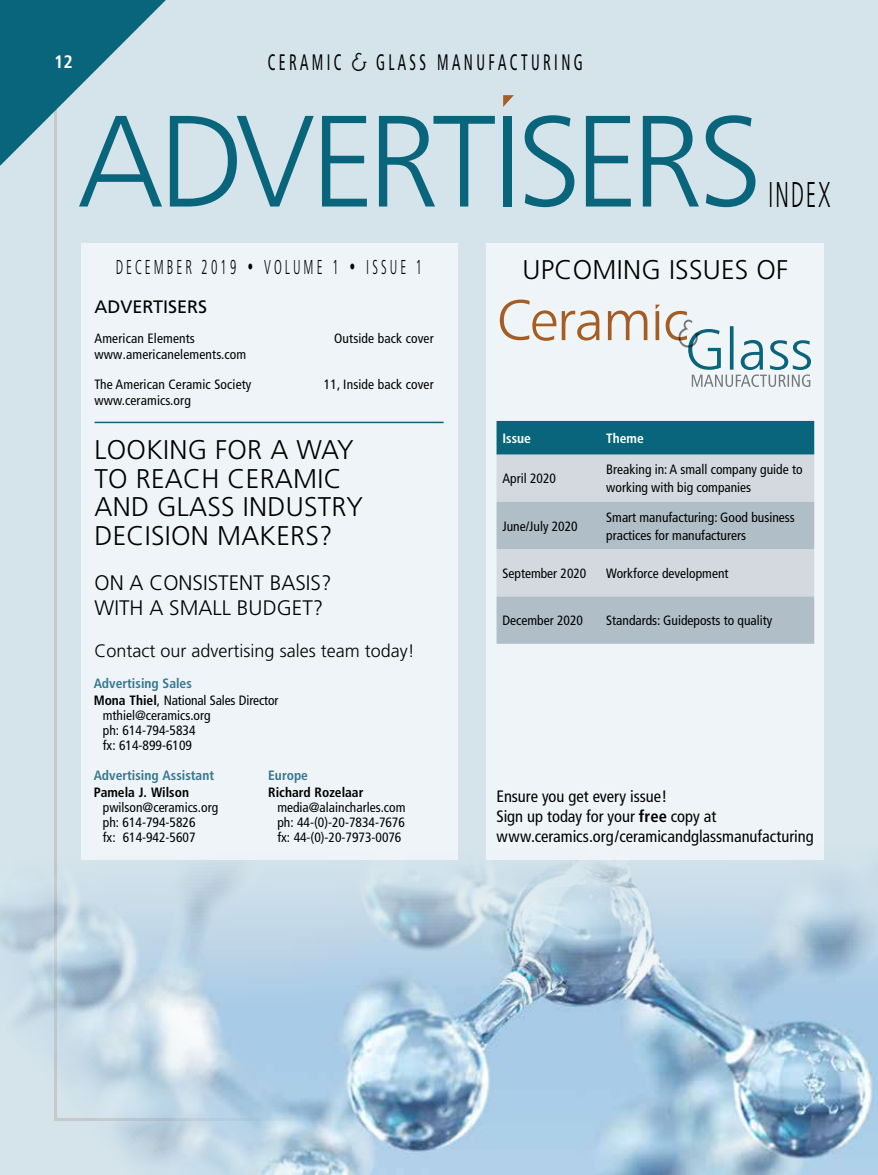
<style>
.page{position:relative;width:878px;height:1175px;background:#fff}
.page>*{position:absolute;margin:0;border:0;box-sizing:border-box;transform-origin:0 0}
.t1{font:130.5px "Humanist 777 BT Light B";letter-spacing:-.045em;color:#09657b}
.t2{font:36px "Humanist 777 BT Light Condensed B";letter-spacing:.07em;color:#000;scale:.67 1}
.t3{font:300 27px/28.5px "Frutiger";letter-spacing:.01em;color:#000}
.t4{font:22.5px "Humanist 777 BT Roman Condensed B";letter-spacing:.23em;color:#000;scale:.67 1}
.t5{font:300 21px/25.2px "Frutiger";color:#000}
.t6{font:20.25px "Humanist 777 BT Light Condensed B";letter-spacing:.23em;color:#000;scale:.67 1}
.t7{font:300 18px "Frutiger";color:#000}
.t8{font:18px "Frutiger";color:#000}
.t9{font:700 condensed 18px "Frutiger";color:#fff}
.t10{font:condensed 16.5px/19.8px "Frutiger";color:#000}
.t11{font:condensed 13.5px/15px "Frutiger";color:#000}
.t12{font:700 condensed 13.5px "Frutiger";color:#000}
.t13{font:700 condensed 13.5px "Frutiger";color:#357790}
.t14{font:700 condensed 13.5px "Frutiger";color:#fff}
.s1{font-family:"OPTI Design";font-weight:500;font-size:24px}
.s2{font-weight:700;color:#357790}
.s3{font-weight:700}
</style>
<div class="page">
<div style="left:0;top:0;width:878px;height:1174px;background:#d5e4eb"></div>
<svg style="left:0;top:0;width:166px;height:179px"></svg>
<img style="left:0;top:821px;width:877px;height:353px">
<div style="left:81px;top:243px;width:376px;height:616px;background:#eef4f7"></div>
<div style="left:487px;top:243px;width:337px;height:616px;background:#eef4f7"></div>
<svg style="left:503px;top:95px;width:11px;height:12px"></svg>
<div style="left:496px;top:421px;width:318px;height:33px;background:#09657b"></div>
<div style="left:496px;top:454px;width:318px;height:48px;background:#d3d9df"></div>
<svg style="left:496px;top:502px;width:318px;height:142px;background:#bbc7cf"></svg>
<div style="left:486px;top:286px;width:338px;height:114px;background:#eef4f7"></div>
<svg style="left:500px;top:299px;width:311px;height:88px"></svg>
<hr style="left:94px;top:422px;width:349px;height:1px;background:#09657b">
<h3 class="t9" style="left:54px;top:51px;width:20px">12</h3>
<h3 class="t4" style="left:268px;top:48px;width:472px">CERAMIC <span class="s1">&amp;</span> GLASS MANUFACTURING</h3>
<h1 class="t1" style="left:77px;top:81px;width:686px">ADVERTISERS</h1>
<h2 class="t2" style="left:768px;top:172px;width:95px">INDEX</h2>
<h3 class="t6" style="left:116px;top:255px;width:459px">DECEMBER 2019 • VOLUME 1 • ISSUE 1</h3>
<h3 class="t8" style="left:94px;top:296px;width:114px">ADVERTISERS</h3>
<p class="t11" style="left:94px;top:331px;width:102px">American Elements</p>
<p class="t11" style="left:334px;top:331px;width:101px">Outside back cover</p>
<p class="t11" style="left:94px;top:340px;width:158px;line-height:29.7px">www.americanelements.com<br>The American Ceramic Society</p>
<p class="t11" style="left:324px;top:377px;width:111px">11, Inside back cover</p>
<p class="t11" style="left:95px;top:393px;width:98px">www.ceramics.org</p>
<h3 class="t3" style="left:94px;top:436px;width:270px">LOOKING FOR A WAY<br>TO REACH CERAMIC<br>AND GLASS INDUSTRY<br>DECISION MAKERS?</h3>
<h3 class="t5" style="left:94px;top:570px;width:238px">ON A CONSISTENT BASIS?<br>WITH A SMALL BUDGET?</h3>
<h3 class="t7" style="left:94px;top:641px;width:322px">Contact our advertising sales team today!</h3>
<p class="t11" style="left:94px;top:674px;width:186px;line-height:17px"><span class="s2">Advertising Sales<br></span><span class="s3">Mona Thiel</span>, National Sales Director</p>
<p class="t11" style="left:103px;top:707px;width:109px">mthiel@ceramics.org ph: 614-794-5834 fx: 614-899-6109</p>
<p class="t13" style="left:94px;top:767px;width:122px">Advertising Assistant</p>
<p class="t12" style="left:94px;top:784px;width:97px">Pamela J. Wilson</p>
<p class="t11" style="left:103px;top:799px;width:117px">pwilson@ceramics.org ph: 614-794-5826<br>fx: 614-942-5607</p>
<p class="t13" style="left:268px;top:767px;width:41px">Europe</p>
<p class="t12" style="left:268px;top:784px;width:97px">Richard Rozelaar</p>
<p class="t11" style="left:277px;top:799px;width:130px;text-align:justify">media@alaincharles.com ph: 44-(0)-20-7834-7676 fx: 44-(0)-20-7973-0076</p>
<h3 class="t3" style="left:522px;top:256px;width:267px">UPCOMING ISSUES OF</h3>
<p class="t14" style="left:502px;top:430px;width:30px">Issue</p>
<p class="t14" style="left:606px;top:430px;width:39px">Theme</p>
<p class="t11" style="left:502px;top:471px;width:55px">April 2020</p>
<p class="t11" style="left:606px;top:461px;width:198px;line-height:18px">Breaking in: A small company guide to working with big companies</p>
<p class="t11" style="left:502px;top:518px;width:77px">June/July 2020</p>
<p class="t11" style="left:606px;top:508px;width:190px;line-height:18px">Smart manufacturing: Good business practices for manufacturers</p>
<p class="t11" style="left:502px;top:566px;width:85px">September 2020</p>
<p class="t11" style="left:606px;top:566px;width:124px">Workforce development</p>
<p class="t11" style="left:502px;top:613px;width:82px">December 2020</p>
<p class="t11" style="left:606px;top:613px;width:167px">Standards: Guideposts to quality</p>
<p class="t10" style="left:496px;top:786px;width:319px">Ensure you get every issue!<br>Sign up today for your <span class="s3">free</span> copy at www.ceramics.org/ceramicandglassmanufacturing</p>
</div>
